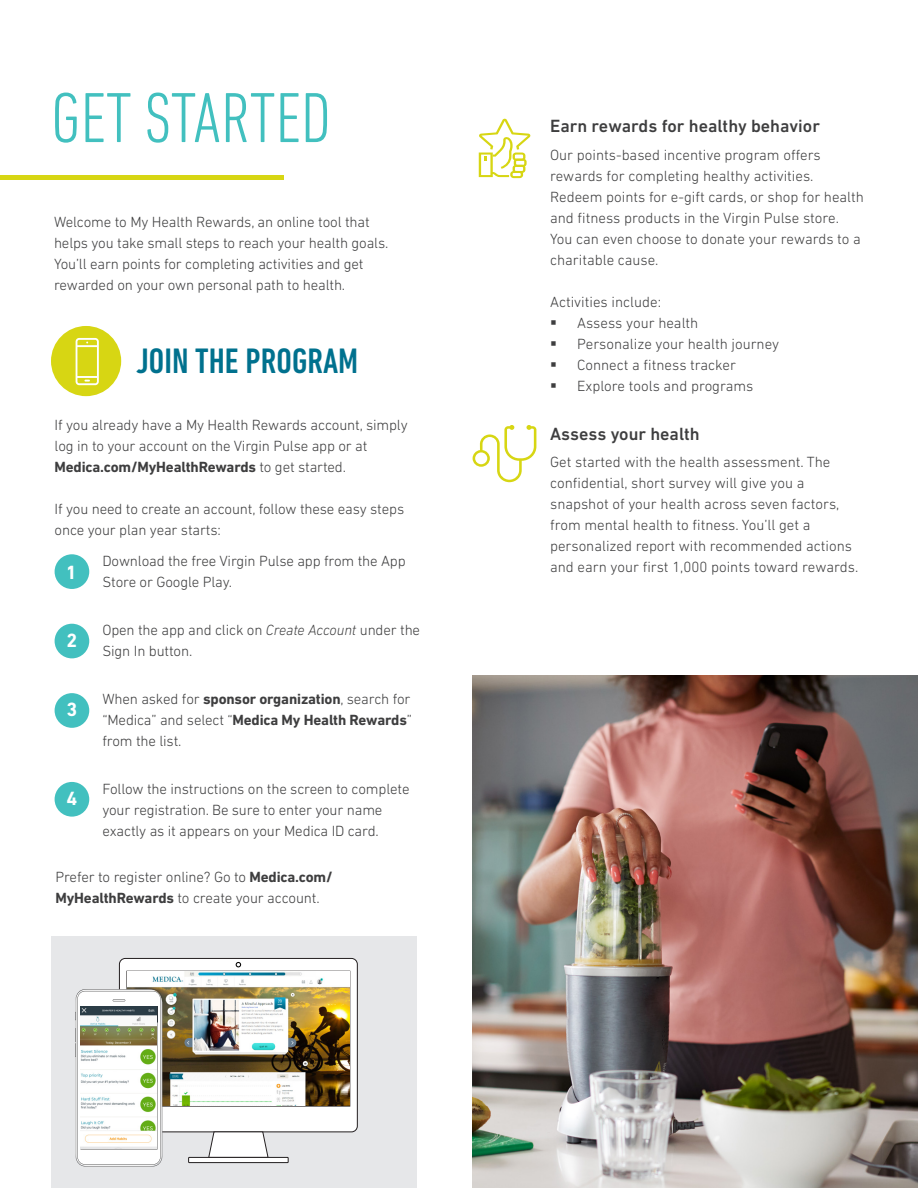
<style>
.page{position:relative;width:918px;height:1188px;background:#fff}
.page>*{position:absolute;margin:0;border:0;box-sizing:border-box;transform-origin:0 0}
.t1{font:300 condensed 72px "DIN Next LT Pro";color:#42c0bf}
.t2{font:500 condensed 36px "DIN Next LT Pro";color:#00718e}
.t3{font:700 19.5px "DIN Next LT Pro";color:#fff}
.t4{font:500 18px "DIN Next LT Pro";color:#3e3e3f}
.t5{font:300 15px/21px "DIN Next LT Pro";letter-spacing:-.01em;color:#3e3e3f}
.s1{font-weight:700}
.s2{font-style:italic}
</style>
<div class="page">
<div style="left:51px;top:936px;width:366px;height:252px;background:#e6e7e9"></div>
<img style="left:473px;top:675px;width:445px;height:513px">
<svg style="left:479px;top:119px;width:52px;height:59px"></svg>
<svg style="left:473px;top:425px;width:63px;height:57px"></svg>
<div style="left:55px;top:554px;width:34px;height:35px;background:#42c0bf;border-radius:50%"></div>
<div style="left:55px;top:624px;width:34px;height:34px;background:#42c0bf;border-radius:50%"></div>
<div style="left:55px;top:693px;width:34px;height:35px;background:#42c0bf;border-radius:50%"></div>
<div style="left:55px;top:782px;width:34px;height:35px;background:#42c0bf;border-radius:50%"></div>
<div style="left:51px;top:326px;width:70px;height:70px;background:#d7d613;border-radius:50%"></div>
<svg style="left:76px;top:338px;width:23px;height:47px"></svg>
<hr style="left:0;top:176px;width:284px;height:4px;background:#d7d613">
<div style="left:119px;top:958px;width:238px;height:174px;background:#fff;border-radius:6px"></div>
<div style="left:119px;top:958px;width:239px;height:174px;border:1px solid #231f20;border-radius:6px"></div>
<svg style="left:208px;top:1131px;width:61px;height:26px;background:#eae9ea"></svg>
<div style="left:189px;top:1157px;width:99px;height:6px;background:#fff"></div>
<div style="left:188px;top:1157px;width:101px;height:6px;border:1px solid #231f20"></div>
<svg style="left:236px;top:962px;width:5px;height:5px"></svg>
<img style="left:127px;top:972px;width:223px;height:134px">
<svg style="left:75px;top:989px;width:87px;height:177px"></svg>
<img style="left:81px;top:1007px;width:76px;height:142px">
<p class="t1" style="left:51px;top:77px;width:282px">GET STARTED</p>
<p class="t5" style="left:54px;top:211px;width:336px">Welcome to My Health Rewards, an online tool that helps you take small steps to reach your health goals.<br>You’ll earn points for completing activities and get rewarded on your own personal path to health.</p>
<p class="t2" style="left:136px;top:340px;width:224px">JOIN THE PROGRAM</p>
<p class="t5" style="left:55px;top:414px;width:355px">If you already have a My Health Rewards account, simply log in to your account on the Virgin Pulse app or at<br><span class="s1">Medica.com/MyHealthRewards</span> to get started.</p>
<p class="t5" style="left:55px;top:498px;width:351px">If you need to create an account, follow these easy steps once your plan year starts:</p>
<p class="t3" style="left:66px;top:561px;width:12px">1</p>
<p class="t5" style="left:102px;top:550px;width:305px">Download the free Virgin Pulse app from the App<br>Store or Google Play.</p>
<p class="t5" style="left:102px;top:619px;width:319px">Open the app and click on <span class="s2">Create Account</span> under the<br>Sign In button.</p>
<p class="t5" style="left:102px;top:688px;width:311px;text-align:justify">When asked for <span class="s1">sponsor organization</span>, search for “Medica” and select “<span class="s1">Medica My Health Rewards</span>” from the list.</p>
<p class="t5" style="left:102px;top:778px;width:309px">Follow the instructions on the screen to complete your registration. Be sure to enter your name exactly as it appears on your Medica ID card.</p>
<p class="t3" style="left:67px;top:629px;width:12px">2</p>
<p class="t3" style="left:67px;top:698px;width:12px">3</p>
<p class="t3" style="left:67px;top:787px;width:12px">4</p>
<p class="t5" style="left:56px;top:866px;width:279px">Prefer to register online? Go to <span class="s1">Medica.com/<br>MyHealthRewards</span> to create your account.</p>
<p class="t4" style="left:550px;top:116px;width:271px">Earn rewards for healthy behavior</p>
<p class="t5" style="left:550px;top:144px;width:315px">Our points-based incentive program offers rewards for completing healthy activities.<br>Redeem points for e-gift cards, or shop for health and fitness products in the Virgin Pulse store.<br>You can even choose to donate your rewards to a charitable cause.</p>
<p class="t5" style="left:550px;top:291px;width:113px">Activities include:</p>
<p class="t5" style="left:577px;top:312px;width:123px">Assess your health</p>
<p class="t5" style="left:577px;top:333px;width:204px">Personalize your health journey</p>
<p class="t5" style="left:577px;top:354px;width:160px">Connect a fitness tracker</p>
<p class="t5" style="left:577px;top:375px;width:178px">Explore tools and programs</p>
<p class="t4" style="left:550px;top:423px;width:151px">Assess your health</p>
<p class="t5" style="left:550px;top:452px;width:310px">Get started with the health assessment. The confidential, short survey will give you a snapshot of your health across seven factors, from mental health to fitness. You’ll get a personalized report with recommended actions and earn your first 1,000 points toward rewards.</p>
</div>
